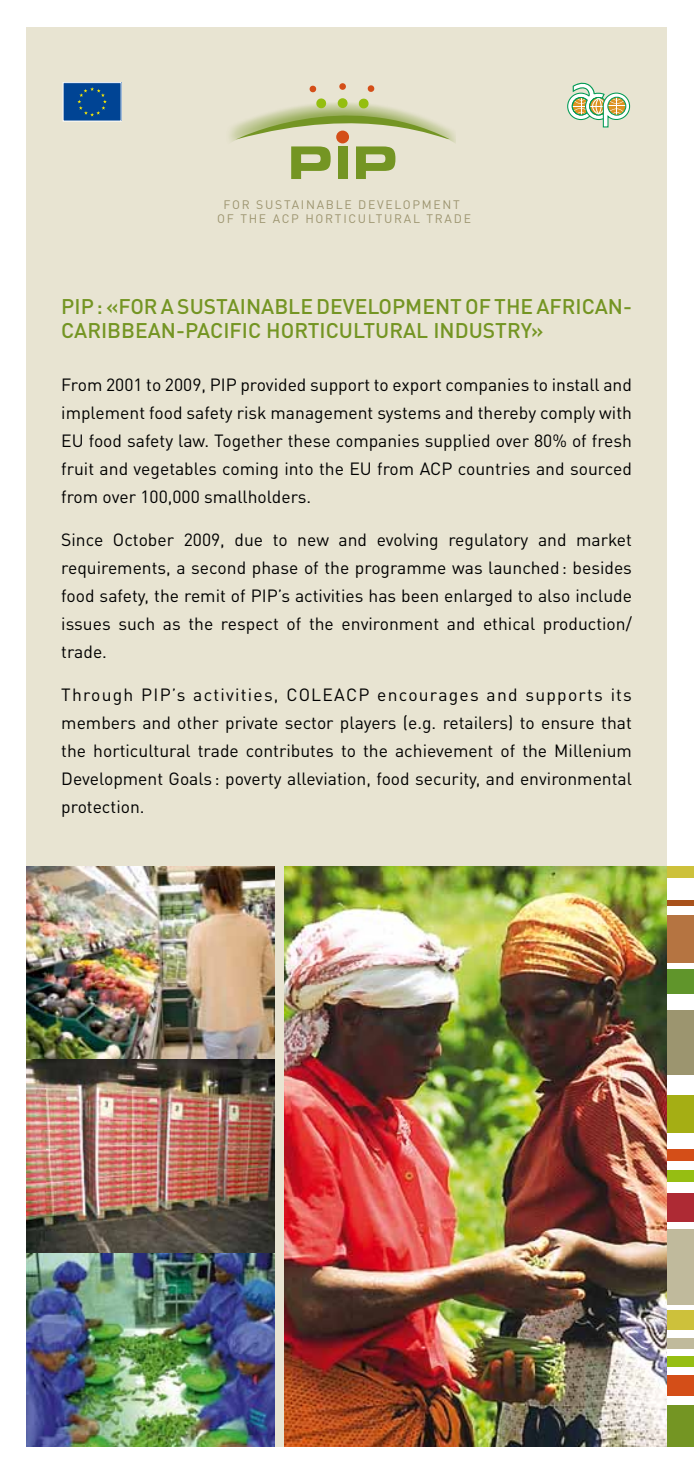
<style>
.page{position:relative;width:694px;height:1473px;background:#fff}
.page>*{position:absolute;margin:0;border:0;box-sizing:border-box;transform-origin:0 0}
.t1{font:500 21px/24.5px "DIN Pro";color:#749523}
.t2{font:17.5px/28px "DIN Pro";color:#000;text-align:justify}
.t3{font:12.25px/14.7px "DIN";letter-spacing:.14em;color:#9c946f;text-align:center}
</style>
<div class="page">
<div style="left:27px;top:27px;width:639px;height:1419px;background:#e8e4d2"></div>
<div style="left:666px;top:900px;width:28px;height:5px;background:#a8521c"></div>
<div style="left:666px;top:914px;width:28px;height:48px;background:#b57441"></div>
<div style="left:666px;top:969px;width:28px;height:24px;background:#60952b"></div>
<div style="left:666px;top:1010px;width:28px;height:64px;background:#9c956f"></div>
<div style="left:666px;top:1094px;width:28px;height:38px;background:#a5ae14"></div>
<div style="left:666px;top:866px;width:28px;height:11px;background:#cdc13b"></div>
<div style="left:666px;top:1149px;width:28px;height:11px;background:#d44e18"></div>
<div style="left:666px;top:1169px;width:28px;height:12px;background:#96be12"></div>
<div style="left:666px;top:1192px;width:28px;height:29px;background:#ae2a34"></div>
<div style="left:666px;top:1228px;width:28px;height:76px;background:#c0ba9c"></div>
<div style="left:666px;top:1309px;width:28px;height:20px;background:#cdc13b"></div>
<div style="left:666px;top:1338px;width:28px;height:10px;background:#c0ba9c"></div>
<div style="left:666px;top:1356px;width:28px;height:10px;background:#96be12"></div>
<div style="left:666px;top:1405px;width:28px;height:41px;background:#749523"></div>
<div style="left:666px;top:1374px;width:28px;height:21px;background:#d44e18"></div>
<img style="left:27px;top:866px;width:248px;height:580px">
<img style="left:284px;top:866px;width:382px;height:580px">
<svg style="left:567px;top:82px;width:63px;height:46px"></svg>
<div style="left:63px;top:83px;width:58px;height:38px;background:#004494"></div>
<div style="left:63px;top:82px;width:58px;height:39px;border:1px solid #fff"></div>
<svg style="left:77px;top:87px;width:30px;height:29px"></svg>
<svg style="left:229px;top:85px;width:227px;height:94px"></svg>
<p class="t3" style="left:217px;top:197px;width:255px">FOR SUSTAINABLE DEVELOPMENT<br>OF THE ACP HORTICULTURAL TRADE</p>
<p class="t1" style="left:61px;top:292px;width:572px">PIP : «FOR A SUSTAINABLE DEVELOPMENT OF THE AFRICAN-<br>CARIBBEAN-PACIFIC HORTICULTURAL INDUSTRY»</p>
<p class="t2" style="left:61px;top:369px;width:572px">From 2001 to 2009, PIP provided support to export companies to install and implement food safety risk management systems and thereby comply with EU food safety law. Together these companies supplied over 80% of fresh fruit and vegetables coming into the EU from ACP countries and sourced from over 100,000 smallholders.</p>
<p class="t2" style="left:61px;top:524px;width:572px">Since October 2009, due to new and evolving regulatory and market requirements, a second phase of the programme was launched : besides food safety, the remit of PIP’s activities has been enlarged to also include issues such as the respect of the environment and ethical production/ trade.</p>
<p class="t2" style="left:61px;top:678px;width:572px">Through PIP’s activities, COLEACP encourages and supports its members and other private sector players (e.g. retailers) to ensure that the horticultural trade contributes to the achievement of the Millenium Development Goals : poverty alleviation, food security, and environmental protection.</p>
</div>
